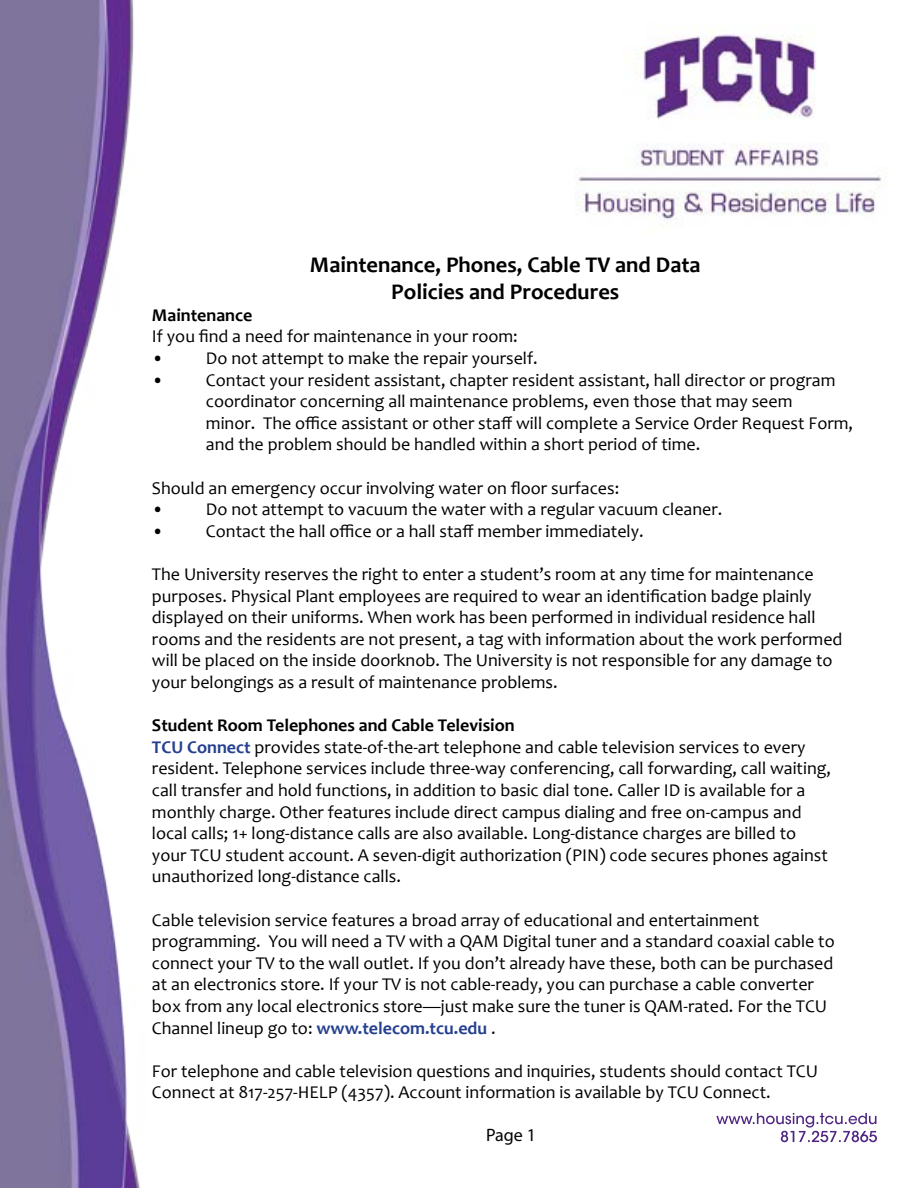
<style>
.page{position:relative;width:918px;height:1188px;background:#fff}
.page>*{position:absolute;margin:0;border:0;box-sizing:border-box;transform-origin:0 0}
.t1{font:700 22.5px/27px "Candara";color:#000;text-align:center}
.t2{font:18px/21.6px "Candara";color:#000}
.t3{font:700 18px "Candara";color:#000}
.t4{font:18px "Myriad Pro";color:#000}
.s1{font-weight:700}
.s2{font-weight:700;color:#25408f}
</style>
<div class="page">
<svg style="left:716px;top:1113px;width:161px;height:29px"></svg>
<img style="left:0;top:0;width:140px;height:1188px">
<img style="left:577px;top:31px;width:305px;height:196px">
<p class="t1" style="left:310px;top:251px;width:392px">Maintenance, Phones, Cable TV and Data<br>Policies and Procedures</p>
<p class="t3" style="left:152px;top:304px;width:102px">Maintenance</p>
<p class="t2" style="left:152px;top:326px;width:367px">If you find a need for maintenance in your room:</p>
<p class="t2" style="left:152px;top:347px;width:387px">• Do not attempt to make the repair yourself.</p>
<p class="t2" style="left:206px;top:369px;width:649px;text-indent:-54px">• Contact your resident assistant, chapter resident assistant, hall director or program coordinator concerning all maintenance problems, even those that may seem<br>minor. The office assistant or other staff will complete a Service Order Request Form, and the problem should be handled within a short period of time.</p>
<p class="t2" style="left:152px;top:477px;width:469px">Should an emergency occur involving water on floor surfaces:</p>
<p class="t2" style="left:152px;top:498px;width:572px">• Do not attempt to vacuum the water with a regular vacuum cleaner.</p>
<p class="t2" style="left:152px;top:520px;width:493px">• Contact the hall office or a hall staff member immediately.</p>
<p class="t2" style="left:152px;top:563px;width:692px">The University reserves the right to enter a student’s room at any time for maintenance purposes. Physical Plant employees are required to wear an identification badge plainly displayed on their uniforms. When work has been performed in individual residence hall rooms and the residents are not present, a tag with information about the work performed will be placed on the inside doorknob. The University is not responsible for any damage to your belongings as a result of maintenance problems.</p>
<p class="t2" style="left:152px;top:714px;width:681px"><span class="s1">Student Room Telephones and Cable Television<br></span><span class="s2">TCU Connect</span> provides state-of-the-art telephone and cable television services to every resident. Telephone services include three-way conferencing, call forwarding, call waiting, call transfer and hold functions, in addition to basic dial tone. Caller ID is available for a monthly charge. Other features include direct campus dialing and free on-campus and local calls; 1+ long-distance calls are also available. Long-distance charges are billed to your TCU student account. A seven-digit authorization (PIN) code secures phones against unauthorized long-distance calls.</p>
<p class="t2" style="left:152px;top:909px;width:684px">Cable television service features a broad array of educational and entertainment programming. You will need a TV with a QAM Digital tuner and a standard coaxial cable to connect your TV to the wall outlet. If you don’t already have these, both can be purchased at an electronics store. If your TV is not cable-ready, you can purchase a cable converter box from any local electronics store—just make sure the tuner is QAM-rated. For the TCU Channel lineup go to: <span class="s2">www.telecom.tcu.edu</span> .</p>
<p class="t2" style="left:152px;top:1060px;width:668px">For telephone and cable television questions and inquiries, students should contact TCU<br>Connect at 817-257-HELP (4357). Account information is available by TCU Connect.</p>
<p class="t4" style="left:486px;top:1124px;width:51px">Page 1</p>
</div>
